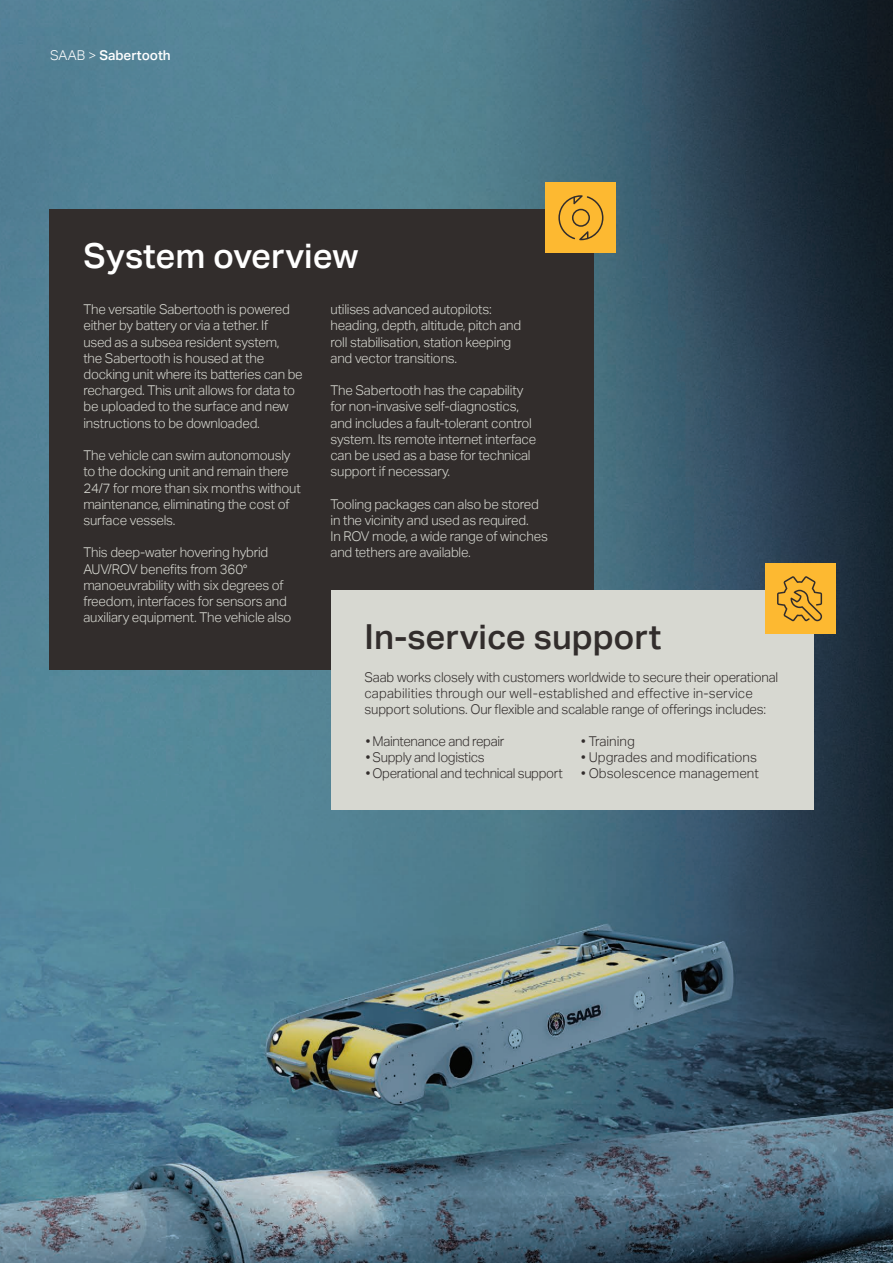
<style>
.page{position:relative;width:893px;height:1263px;background:#fff}
.page>*{position:absolute;margin:0;border:0;box-sizing:border-box;transform-origin:0 0}
.t1{font:500 34.5px "Aktiv Grotesk";color:#322d2c}
.D_s_SUBHEAD{font:500 34.5px "Aktiv Grotesk";color:#fff}
.t2{font:300 13.5px/16.2px "Aktiv Grotesk";letter-spacing:-.015em;color:#d7d8d1}
.t3{font:300 13.5px/16.2px "Aktiv Grotesk";letter-spacing:-.015em;color:#322d2c}
.D_s_SUBHEAD-2{font:500 13.5px "Aktiv Grotesk";color:#fff}
.s1{font-weight:300}
</style>
<div class="page">
<img style="left:0;top:0;width:892px;height:1263px">
<div style="left:49px;top:209px;width:544px;height:461px;background:#322d2c"></div>
<div style="left:545px;top:182px;width:71px;height:71px;background:#fdb931"></div>
<svg style="left:558px;top:195px;width:45px;height:45px"></svg>
<div style="left:330px;top:591px;width:483px;height:219px;background:#d7d8d1"></div>
<div style="left:764px;top:563px;width:71px;height:71px;background:#fdb931"></div>
<svg style="left:777px;top:576px;width:44px;height:45px"></svg>
<p class="D_s_SUBHEAD-2" style="left:50px;top:47px;width:122px"><span class="s1">SAAB &gt;</span> Sabertooth</p>
<p class="D_s_SUBHEAD" style="left:83px;top:236px;width:276px">System overview</p>
<p class="t2" style="left:83px;top:301px;width:221px">The versatile Sabertooth is powered either by battery or via a tether. If<br>used as a subsea resident system,<br>the Sabertooth is housed at the docking unit where its batteries can be recharged. This unit allows for data to be uploaded to the surface and new instructions to be downloaded.</p>
<p class="t2" style="left:83px;top:447px;width:219px">The vehicle can swim autonomously to the docking unit and remain there<br>24/7 for more than six months without maintenance, eliminating the cost of surface vessels.</p>
<p class="t2" style="left:83px;top:544px;width:209px">This deep-water hovering hybrid AUV/ROV benefits from 360° manoeuvrability with six degrees of freedom, interfaces for sensors and auxiliary equipment. The vehicle also</p>
<p class="t2" style="left:330px;top:301px;width:192px">utilises advanced autopilots: heading, depth, altitude, pitch and roll stabilisation, station keeping and vector transitions.</p>
<p class="t2" style="left:330px;top:382px;width:207px">The Sabertooth has the capability for non-invasive self-diagnostics, and includes a fault-tolerant control system. Its remote internet interface can be used as a base for technical support if necessary.</p>
<p class="t2" style="left:330px;top:496px;width:219px">Tooling packages can also be stored in the vicinity and used as required.<br>In ROV mode, a wide range of winches and tethers are available.</p>
<p class="t1" style="left:364px;top:617px;width:298px">In-service support</p>
<p class="t3" style="left:364px;top:669px;width:415px">Saab works closely with customers worldwide to secure their operational capabilities through our well-established and effective in-service support solutions. Our flexible and scalable range of offerings includes:</p>
<p class="t3" style="left:365px;top:733px;width:140px">• Maintenance and repair</p>
<p class="t3" style="left:365px;top:749px;width:120px">• Supply and logistics</p>
<p class="t3" style="left:365px;top:765px;width:198px">• Operational and technical support</p>
<p class="t3" style="left:581px;top:733px;width:55px">• Training</p>
<p class="t3" style="left:581px;top:749px;width:177px">• Upgrades and modifications</p>
<p class="t3" style="left:581px;top:765px;width:179px">• Obsolescence management</p>
</div>
